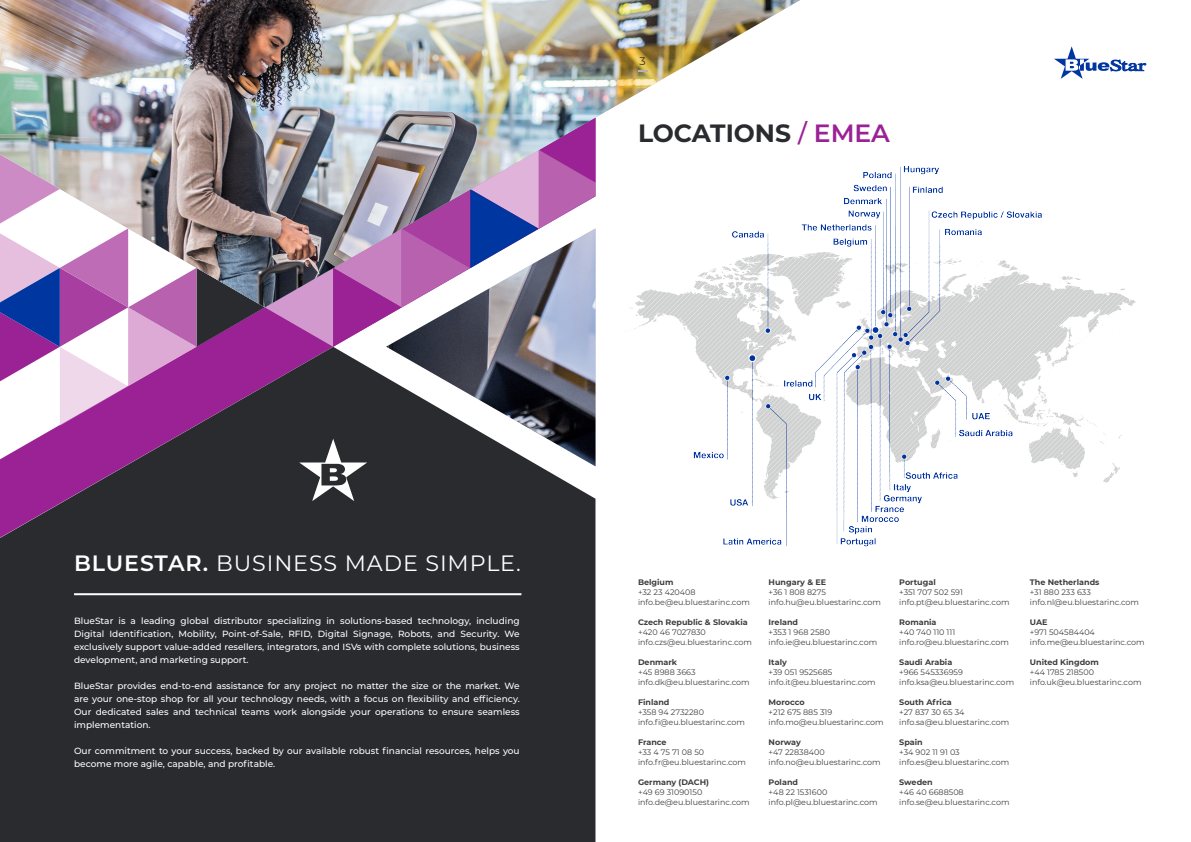
<style>
.page{position:relative;width:1191px;height:842px;background:#fff}
.page>*{position:absolute;margin:0;border:0;box-sizing:border-box;transform-origin:0 0}
.Headline{font:700 25px "Montserrat";color:#292b2f}
.Headling-Underlined{font:22.2px "Montserrat";letter-spacing:.04em;color:#fff}
.t1{font:11px "Montserrat";color:#292b2f}
.t2{font:500 9px/13px "Montserrat";color:#fff;text-align:justify}
.Address{font:8px/10px "Montserrat";color:#3e3e3f}
.Address-2{font:700 8px "Montserrat";color:#3e3e3f}
.s1{font-weight:500;color:#9b2295}
.s2{font-weight:600;color:#9b2295}
.s3{font-weight:600}
</style>
<div class="page">
<svg style="left:1054px;top:46px;width:92px;height:33px"></svg>
<div style="left:0;top:466px;width:595px;height:376px;background:#292b2f"></div>
<img style="left:0;top:0;width:800px;height:466px">
<svg style="left:299px;top:439px;width:68px;height:62px"></svg>
<svg style="left:638px;top:70px;width:9px;height:2px"></svg>
<img style="left:623px;top:157px;width:513px;height:390px">
<hr style="left:74px;top:593px;width:447px;height:2px;background:#fff">
<h3 class="t1" style="left:639px;top:54px;width:8px">3</h3>
<p class="Headline" style="left:638px;top:115px;width:253px">LOCATIONS <span class="s1">/</span> <span class="s2">EMEA</span></p>
<p class="Headling-Underlined" style="left:74px;top:548px;width:448px"><span class="s3">BLUESTAR.</span> BUSINESS MADE SIMPLE.</p>
<p class="t2" style="left:74px;top:614px;width:447px">BlueStar is a leading global distributor specializing in solutions-based technology, including Digital Identification, Mobility, Point-of-Sale, RFID, Digital Signage, Robots, and Security. We exclusively support value-added resellers, integrators, and ISVs with complete solutions, business development, and marketing support.</p>
<p class="t2" style="left:74px;top:679px;width:447px">BlueStar provides end-to-end assistance for any project no matter the size or the market. We are your one-stop shop for all your technology needs, with a focus on flexibility and efficiency.<br>Our dedicated sales and technical teams work alongside your operations to ensure seamless implementation.</p>
<p class="t2" style="left:74px;top:744px;width:447px">Our commitment to your success, backed by our available robust financial resources, helps you become more agile, capable, and profitable.</p>
<p class="Address-2" style="left:638px;top:576px;width:37px">Belgium</p>
<p class="Address" style="left:638px;top:586px;width:59px">+32 23 420408</p>
<p class="Address" style="left:638px;top:596px;width:113px">info.be@eu.bluestarinc.com</p>
<p class="Address-2" style="left:638px;top:616px;width:111px">Czech Republic &amp; Slovakia</p>
<p class="Address" style="left:638px;top:626px;width:69px">+420 46 7027830</p>
<p class="Address" style="left:638px;top:636px;width:115px">info.czs@eu.bluestarinc.com</p>
<p class="Address-2" style="left:638px;top:656px;width:41px">Denmark</p>
<p class="Address" style="left:638px;top:666px;width:59px">+45 8988 3663</p>
<p class="Address" style="left:638px;top:676px;width:113px">info.dk@eu.bluestarinc.com</p>
<p class="Address-2" style="left:638px;top:696px;width:33px">Finland</p>
<p class="Address" style="left:638px;top:706px;width:67px">+358 94 2732280</p>
<p class="Address" style="left:638px;top:716px;width:108px">info.fi@eu.bluestarinc.com</p>
<p class="Address-2" style="left:638px;top:736px;width:30px">France</p>
<p class="Address" style="left:638px;top:746px;width:68px">+33 4 75 71 08 50</p>
<p class="Address" style="left:638px;top:756px;width:109px">info.fr@eu.bluestarinc.com</p>
<p class="Address-2" style="left:638px;top:776px;width:73px">Germany (DACH)</p>
<p class="Address" style="left:638px;top:786px;width:66px">+49 69 31090150</p>
<p class="Address" style="left:638px;top:796px;width:113px">info.de@eu.bluestarinc.com</p>
<p class="Address-2" style="left:768px;top:576px;width:59px">Hungary &amp; EE</p>
<p class="Address" style="left:768px;top:586px;width:59px">+36 1 808 8275</p>
<p class="Address" style="left:768px;top:596px;width:114px">info.hu@eu.bluestarinc.com</p>
<p class="Address-2" style="left:768px;top:616px;width:31px">Ireland</p>
<p class="Address" style="left:768px;top:626px;width:63px">+353 1 968 2580</p>
<p class="Address" style="left:768px;top:636px;width:110px">info.ie@eu.bluestarinc.com</p>
<p class="Address-2" style="left:768px;top:656px;width:20px">Italy</p>
<p class="Address" style="left:768px;top:666px;width:65px">+39 051 9525685</p>
<p class="Address" style="left:768px;top:676px;width:108px">info.it@eu.bluestarinc.com</p>
<p class="Address-2" style="left:768px;top:696px;width:38px">Morocco</p>
<p class="Address" style="left:768px;top:706px;width:117px">+212 675 885 319 info.mo@eu.bluestarinc.com</p>
<p class="Address-2" style="left:768px;top:736px;width:34px">Norway</p>
<p class="Address" style="left:768px;top:746px;width:58px">+47 22838400</p>
<p class="Address" style="left:768px;top:756px;width:113px">info.no@eu.bluestarinc.com</p>
<p class="Address-2" style="left:768px;top:776px;width:31px">Poland</p>
<p class="Address" style="left:768px;top:786px;width:60px">+48 22 1531600</p>
<p class="Address" style="left:768px;top:796px;width:111px">info.pl@eu.bluestarinc.com</p>
<p class="Address-2" style="left:899px;top:576px;width:38px">Portugal</p>
<p class="Address" style="left:899px;top:586px;width:65px">+351 707 502 591</p>
<p class="Address" style="left:899px;top:596px;width:112px">info.pt@eu.bluestarinc.com</p>
<p class="Address-2" style="left:899px;top:616px;width:39px">Romania</p>
<p class="Address" style="left:899px;top:626px;width:58px">+40 740 110 111</p>
<p class="Address" style="left:899px;top:636px;width:111px">info.ro@eu.bluestarinc.com</p>
<p class="Address-2" style="left:899px;top:656px;width:55px">Saudi Arabia</p>
<p class="Address" style="left:899px;top:666px;width:116px">+966 545336959 info.ksa@eu.bluestarinc.com</p>
<p class="Address-2" style="left:899px;top:696px;width:54px">South Africa</p>
<p class="Address" style="left:899px;top:706px;width:112px">+27 837 30 65 34 info.sa@eu.bluestarinc.com</p>
<p class="Address-2" style="left:899px;top:736px;width:25px">Spain</p>
<p class="Address" style="left:899px;top:746px;width:62px">+34 902 11 91 03</p>
<p class="Address" style="left:899px;top:756px;width:112px">info.es@eu.bluestarinc.com</p>
<p class="Address-2" style="left:899px;top:776px;width:35px">Sweden</p>
<p class="Address" style="left:899px;top:786px;width:66px">+46 40 6688508</p>
<p class="Address" style="left:899px;top:796px;width:112px">info.se@eu.bluestarinc.com</p>
<p class="Address-2" style="left:1029px;top:576px;width:71px">The Netherlands</p>
<p class="Address" style="left:1029px;top:586px;width:63px">+31 880 233 633</p>
<p class="Address" style="left:1029px;top:596px;width:111px">info.nl@eu.bluestarinc.com</p>
<p class="Address-2" style="left:1029px;top:616px;width:19px">UAE</p>
<p class="Address" style="left:1029px;top:626px;width:67px">+971 504584404</p>
<p class="Address" style="left:1029px;top:636px;width:116px">info.me@eu.bluestarinc.com</p>
<p class="Address-2" style="left:1029px;top:656px;width:71px">United Kingdom</p>
<p class="Address" style="left:1029px;top:666px;width:66px">+44 1785 218500</p>
<p class="Address" style="left:1029px;top:676px;width:113px">info.uk@eu.bluestarinc.com</p>
</div>
